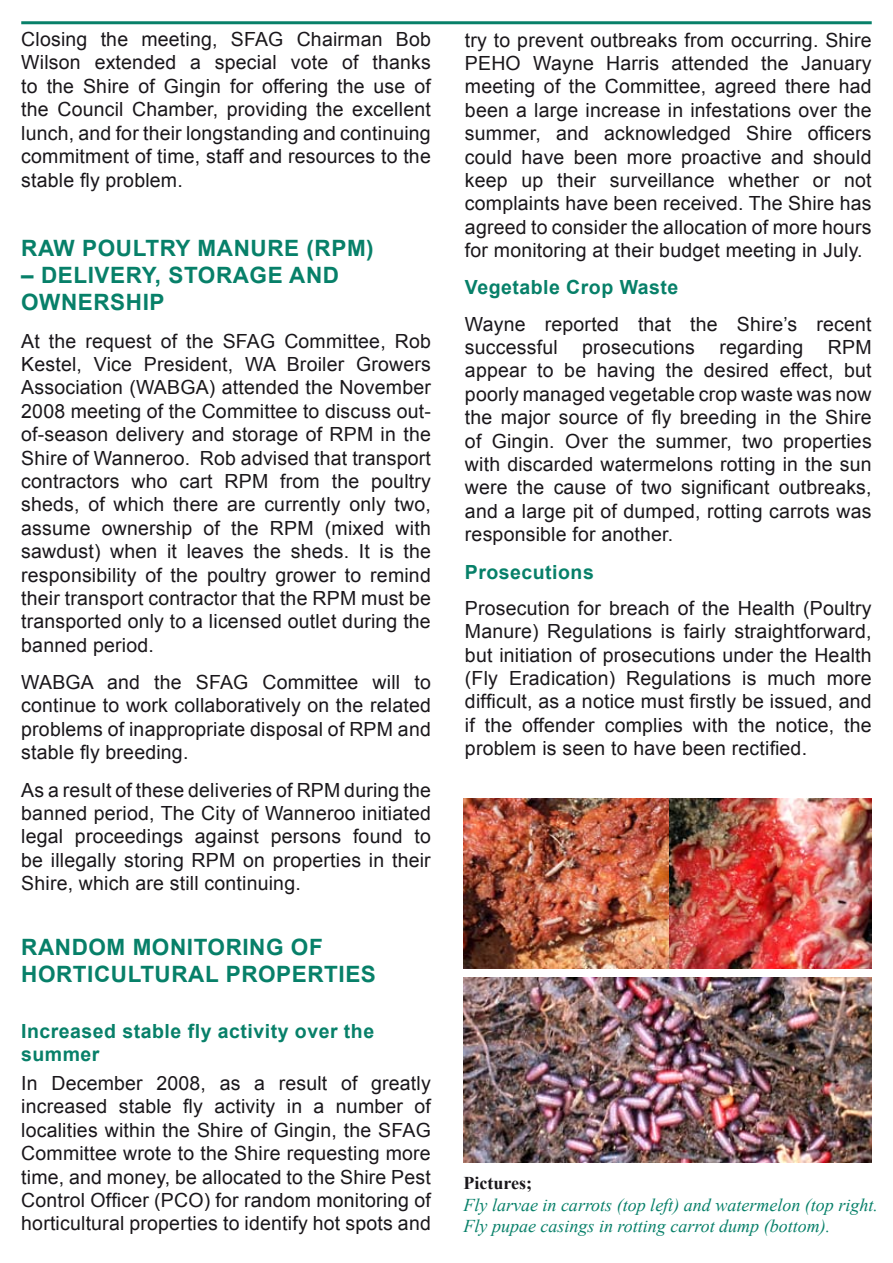
<style>
.page{position:relative;width:893px;height:1263px;background:#fff}
.page>*{position:absolute;margin:0;border:0;box-sizing:border-box;transform-origin:0 0}
.t1{font:700 22.5px/27px "Arial";letter-spacing:.025em;color:#078069}
.t2{font:19.5px/23.4px "Arial";letter-spacing:.01em;color:#1a171b;text-align:justify}
.t3{font:700 19.5px/23.4px "Arial";letter-spacing:.025em;color:#078069}
.t4{font:italic 18px/21.6px "Times New Roman";color:#078069}
.t5{font:700 18px "Times New Roman";color:#1a171b}
</style>
<div class="page">
<hr style="left:21px;top:21px;width:851px;height:3px;background:#078069">
<img style="left:463px;top:798px;width:206px;height:170px">
<img style="left:463px;top:977px;width:409px;height:186px">
<img style="left:669px;top:798px;width:202px;height:170px">
<p class="t2" style="left:21px;top:28px;width:411px">Closing the meeting, SFAG Chairman Bob Wilson extended a special vote of thanks to the Shire of Gingin for offering the use of the Council Chamber, providing the excellent lunch, and for their longstanding and continuing commitment of time, staff and resources to the stable fly problem.</p>
<p class="t1" style="left:21px;top:236px;width:354px">RAW POULTRY MANURE (RPM)</p>
<p class="t1" style="left:21px;top:263px;width:319px">– DELIVERY, STORAGE AND<br>OWNERSHIP</p>
<p class="t2" style="left:21px;top:329px;width:411px">At the request of the SFAG Committee, Rob Kestel, Vice President, WA Broiler Growers Association (WABGA) attended the November 2008 meeting of the Committee to discuss out&shy;of-season delivery and storage of RPM in the Shire of Wanneroo. Rob advised that transport contractors who cart RPM from the poultry sheds, of which there are currently only two, assume ownership of the RPM (mixed with sawdust) when it leaves the sheds. It is the responsibility of the poultry grower to remind their transport contractor that the RPM must be transported only to a licensed outlet during the banned period.</p>
<p class="t2" style="left:21px;top:671px;width:411px">WABGA and the SFAG Committee will to continue to work collaboratively on the related problems of inappropriate disposal of RPM and stable fly breeding.</p>
<p class="t2" style="left:21px;top:778px;width:411px">As a result of these deliveries of RPM during the banned period, The City of Wanneroo initiated legal proceedings against persons found to be illegally storing RPM on properties in their Shire, which are still continuing.</p>
<p class="t1" style="left:21px;top:934px;width:356px">RANDOM MONITORING OF<br>HORTICULTURAL PROPERTIES</p>
<p class="t3" style="left:21px;top:1020px;width:354px">Increased stable fly activity over the summer</p>
<p class="t2" style="left:21px;top:1072px;width:411px">In December 2008, as a result of greatly increased stable fly activity in a number of localities within the Shire of Gingin, the SFAG Committee wrote to the Shire requesting more time, and money, be allocated to the Shire Pest Control Officer (PCO) for random monitoring of horticultural properties to identify hot spots and</p>
<p class="t2" style="left:465px;top:28px;width:408px">try to prevent outbreaks from occurring. Shire PEHO Wayne Harris attended the January meeting of the Committee, agreed there had been a large increase in infestations over the summer, and acknowledged Shire officers could have been more proactive and should keep up their surveillance whether or not complaints have been received. The Shire has agreed to consider the allocation of more hours for monitoring at their budget meeting in July.</p>
<p class="t3" style="left:465px;top:277px;width:215px">Vegetable Crop Waste</p>
<p class="t2" style="left:465px;top:312px;width:408px">Wayne reported that the Shire’s recent successful</p>
<p class="t2" style="left:465px;top:336px;width:408px;text-indent:363px">RPM appear to be having the desired effect, but poorly managed vegetable crop waste was now the major source of fly breeding in the Shire of Gingin. Over the summer, two properties with discarded watermelons rotting in the sun were the cause of two significant outbreaks, and a large pit of dumped, rotting carrots was responsible for another.</p>
<p class="t3" style="left:465px;top:561px;width:130px">Prosecutions</p>
<p class="t2" style="left:465px;top:596px;width:408px">Prosecution for breach of the Health (Poultry Manure) Regulations is fairly straightforward, but initiation of prosecutions under the Health (Fly Eradication) Regulations is much more difficult, as a notice must firstly be issued, and if the offender complies with the notice, the problem is seen to have been rectified.</p>
<p class="t2" style="left:582px;top:336px;width:114px">prosecutions</p>
<p class="t2" style="left:719px;top:336px;width:85px">regarding</p>
<p class="t5" style="left:463px;top:1171px;width:70px">Pictures;</p>
<p class="t4" style="left:463px;top:1193px;width:416px">Fly larvae in carrots (top left) and watermelon (top right.<br>Fly pupae casings in rotting carrot dump (bottom).</p>
</div>
